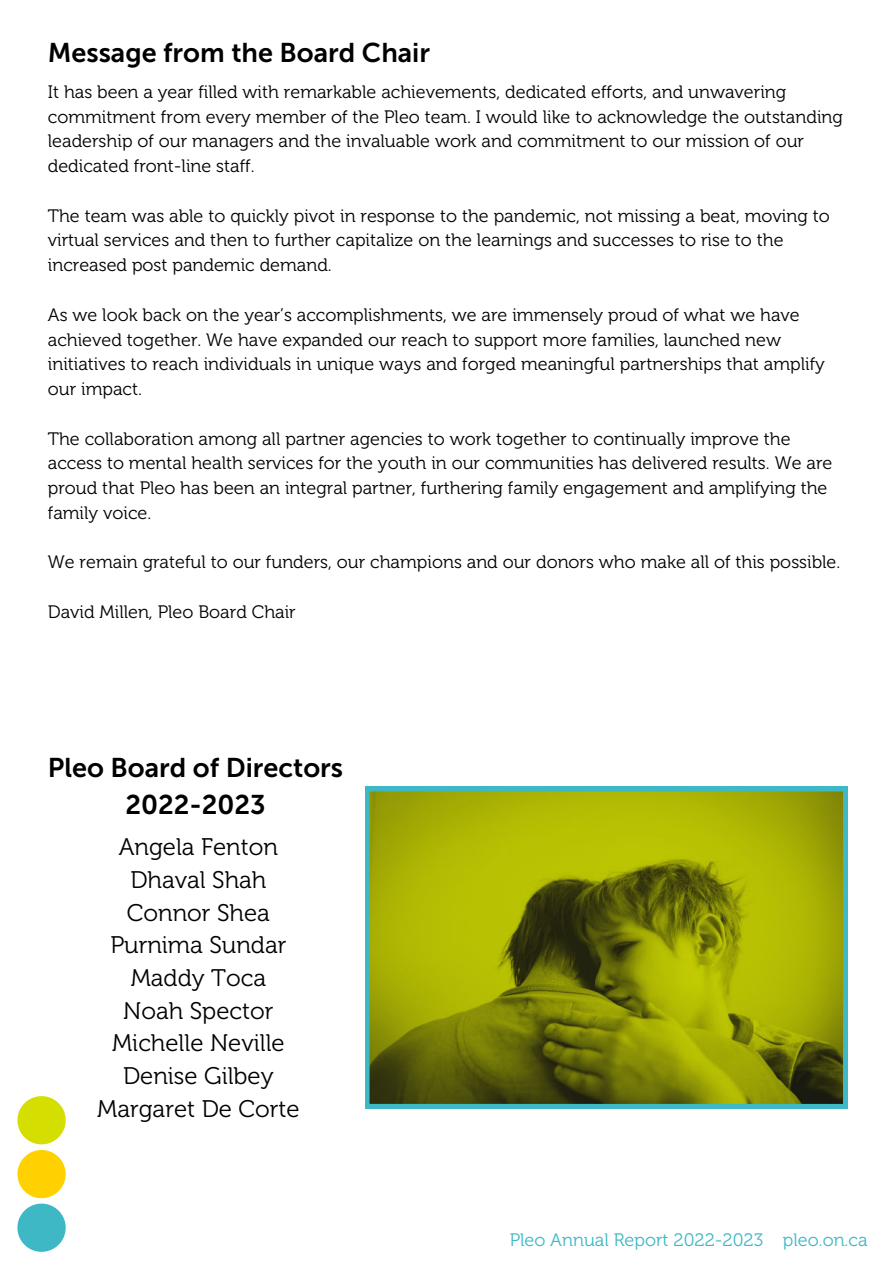
<style>
.page{position:relative;width:893px;height:1264px;background:#fff}
.page>*{position:absolute;margin:0;border:0;box-sizing:border-box;transform-origin:0 0}
.t1{font:27px/37.2px "Museo Sans 700";color:#000;text-align:center}
.t2{font:24px/32.7px "Museo 300";color:#000;text-align:center}
.t3{font:18px/24.8px "Museo 300";color:#000}
.t4{font:18px "Museo 300";color:#3db8c4}
</style>
<div class="page">
<svg style="left:17px;top:1096px;width:49px;height:155px"></svg>
<svg style="left:365px;top:787px;width:482px;height:321px;background:#8b960e"></svg>
<h1 class="t1" style="left:48px;top:34px;width:384px">Message from the Board Chair</h1>
<p class="t3" style="left:48px;top:80px;width:796px">It has been a year filled with remarkable achievements, dedicated efforts, and unwavering commitment from every member of the Pleo team. I would like to acknowledge the outstanding leadership of our managers and the invaluable work and commitment to our mission of our dedicated front-line staff.</p>
<p class="t3" style="left:48px;top:203px;width:783px">The team was able to quickly pivot in response to the pandemic, not missing a beat, moving to virtual services and then to further capitalize on the learnings and successes to rise to the increased post pandemic demand.</p>
<p class="t3" style="left:48px;top:302px;width:778px">As we look back on the year’s accomplishments, we are immensely proud of what we have achieved together. We have expanded our reach to support more families, launched new initiatives to reach individuals in unique ways and forged meaningful partnerships that amplify our impact.</p>
<p class="t3" style="left:48px;top:426px;width:786px">The collaboration among all partner agencies to work together to continually improve the access to mental health services for the youth in our communities has delivered results. We are proud that Pleo has been an integral partner, furthering family engagement and amplifying the family voice.</p>
<p class="t3" style="left:48px;top:550px;width:794px">We remain grateful to our funders, our champions and our donors who make all of this possible.</p>
<p class="t3" style="left:48px;top:599px;width:249px">David Millen, Pleo Board Chair</p>
<h1 class="t1" style="left:48px;top:749px;width:297px">Pleo Board of Directors<br>2022-2023</h1>
<h2 class="t2" style="left:97px;top:831px;width:204px">Angela Fenton<br>Dhaval Shah<br>Connor Shea<br>Purnima Sundar<br>Maddy Toca<br>Noah Spector<br>Michelle Neville<br>Denise Gilbey<br>Margaret De Corte</h2>
<p class="t4" style="left:509px;top:1230px;width:359px">Pleo Annual Report 2022-2023 pleo.on.ca</p>
</div>
